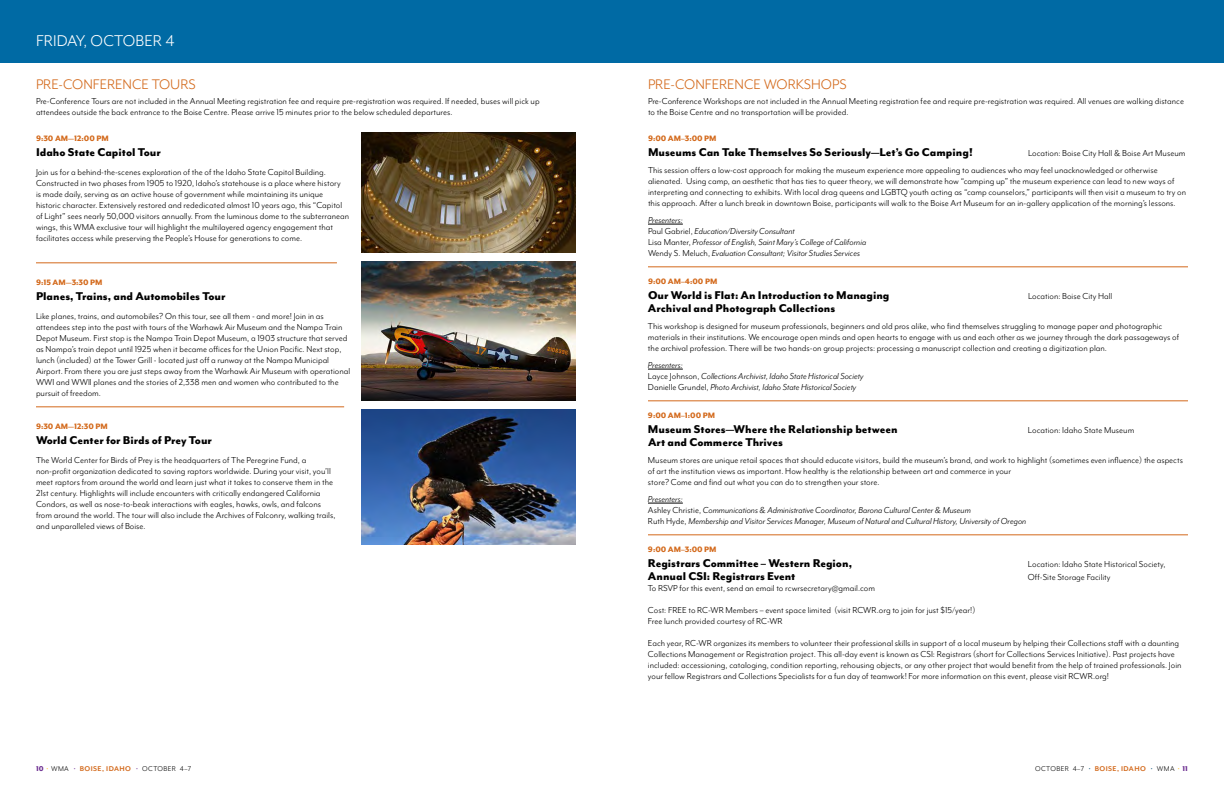
<style>
.page{position:relative;width:1224px;height:792px;background:#fff}
.page>*{position:absolute;margin:0;border:0;box-sizing:border-box;transform-origin:0 0}
.t1{font:18px "Mr Eaves Mod OT";letter-spacing:.01em;color:#fff}
.t2{font:16px "Mr Eaves Mod OT";color:#d3691b}
.t3{font:800 13px "Mr Eaves Mod OT";color:#000}
.t4{font:10px/11px "Mr Eaves Mod OT";color:#000}
.t5{font:italic 10px/11px "Mr Eaves Mod OT";color:#000}
.t6{font:800 9px "Mr Eaves Mod OT";color:#d3691b}
.t7{font:8px "Mr Eaves Mod OT";letter-spacing:.05em;color:#000}
.s1{font-style:normal}
.s2{font-weight:800;color:#6a2b8f}
.s3{color:#fdb913}
.s4{color:#6a2b8f}
.s5{font-weight:700;color:#d3691b}
.s6{color:#00496e}
</style>
<div class="page">
<div style="left:0;top:0;width:1224px;height:63px;background:#006aa4"></div>
<hr style="left:36px;top:263px;width:301px;height:1px;background:#d3691b">
<hr style="left:36px;top:407px;width:308px;height:1px;background:#d3691b">
<img style="left:361px;top:133px;width:215px;height:120px">
<img style="left:361px;top:261px;width:215px;height:140px">
<img style="left:361px;top:410px;width:215px;height:135px">
<hr style="left:648px;top:224px;width:35px;height:1px;background:#000">
<hr style="left:648px;top:369px;width:35px;height:1px;background:#000">
<hr style="left:648px;top:503px;width:35px;height:1px;background:#000">
<hr style="left:648px;top:267px;width:540px;height:1px;background:#d3691b">
<hr style="left:648px;top:401px;width:540px;height:1px;background:#d3691b">
<hr style="left:648px;top:535px;width:540px;height:1px;background:#d3691b">
<h1 class="t1" style="left:36px;top:31px;width:140px">FRIDAY, OCTOBER 4</h1>
<h2 class="t2" style="left:36px;top:76px;width:161px">PRE-CONFERENCE TOURS</h2>
<p class="t4" style="left:36px;top:96px;width:505px">Pre-Conference Tours are not included in the Annual Meeting registration fee and require pre-registration was required. If needed, buses will pick up attendees outside the back entrance to the Boise Centre. Please arrive 15 minutes prior to the below scheduled departures.</p>
<p class="t6" style="left:36px;top:134px;width:74px">9:30 AM—12:00 PM</p>
<h3 class="t3" style="left:36px;top:145px;width:126px">Idaho State Capitol Tour</h3>
<p class="t4" style="left:36px;top:167px;width:315px">Join us for a behind-the-scenes exploration of the of the Idaho State Capitol Building.<br>Constructed in two phases from 1905 to 1920, Idaho’s statehouse is a place where history<br>is made daily, serving as an active house of government while maintaining its unique historic character. Extensively restored and rededicated almost 10 years ago, this “Capitol of Light” sees nearly 50,000 visitors annually. From the luminous dome to the subterranean wings, this WMA exclusive tour will highlight the multilayered agency engagement that facilitates access while preserving the People’s House for generations to come.</p>
<p class="t6" style="left:36px;top:278px;width:68px">9:15 AM—3:30 PM</p>
<h3 class="t3" style="left:36px;top:289px;width:191px">Planes, Trains, and Automobiles Tour</h3>
<p class="t4" style="left:36px;top:311px;width:316px">Like planes, trains, and automobiles? On this tour, see all them - and more! Join in as attendees step into the past with tours of the Warhawk Air Museum and the Nampa Train Depot Museum. First stop is the Nampa Train Depot Museum, a 1903 structure that served as Nampa’s train depot until 1925 when it became offices for the Union Pacific. Next stop, lunch (included) at the Tower Grill - located just off a runway at the Nampa Municipal Airport. From there you are just steps away from the Warhawk Air Museum with operational WWI and WWII planes and the stories of 2,338 men and women who contributed to the pursuit of freedom.</p>
<p class="t6" style="left:36px;top:422px;width:73px">9:30 AM—12:30 PM</p>
<h3 class="t3" style="left:36px;top:433px;width:177px">World Center for Birds of Prey Tour</h3>
<p class="t4" style="left:36px;top:455px;width:301px">The World Center for Birds of Prey is the headquarters of The Peregrine Fund, a non-profit organization dedicated to saving raptors worldwide. During your visit, you’ll meet raptors from around the world and learn just what it takes to conserve them in the 21st century. Highlights will include encounters with critically endangered California Condors, as well as nose-to-beak interactions with eagles, hawks, owls, and falcons from around the world. The tour will also include the Archives of Falconry, walking trails, and unparalleled views of Boise.</p>
<h2 class="t2" style="left:648px;top:76px;width:200px">PRE-CONFERENCE WORKSHOPS</h2>
<p class="t4" style="left:648px;top:96px;width:538px">Pre-Conference Workshops are not included in the Annual Meeting registration fee and require pre-registration was required. All venues are walking distance to the Boise Centre and no transportation will be provided.</p>
<p class="t6" style="left:648px;top:134px;width:70px">9:00 AM–3:00 PM</p>
<h3 class="t3" style="left:648px;top:145px;width:326px">Museums Can Take Themselves So Seriously—Let’s Go Camping!</h3>
<p class="t4" style="left:648px;top:145px;width:539px;line-height:17px;text-indent:380px">Location: Boise City Hall &amp; Boise Art Museum<br>This session offers a low-cost approach for making the museum experience more appealing to audiences who may feel unacknowledged or otherwise</p>
<p class="t4" style="left:648px;top:176px;width:540px">alienated. Using camp, an aesthetic that has ties to queer theory, we will demonstrate how “camping up” the museum experience can lead to new ways of interpreting and connecting to exhibits. With local drag queens and LGBTQ youth acting as “camp counselors,” participants will then visit a museum to try on this approach. After a lunch break in downtown Boise, participants will walk to the Boise Art Museum for an in-gallery application of the morning’s lessons.</p>
<p class="t5" style="left:648px;top:215px;width:220px">Presenters:<br><span class="s1">Paul Gabriel,</span> Education/Diversity Consultant<br><span class="s1">Lisa Manter,</span> Professor of English, Saint Mary’s College of California <span class="s1">Wendy S. Meluch,</span> Evaluation Consultant; Visitor Studies Services</p>
<p class="t6" style="left:648px;top:277px;width:71px">9:00 AM–4:00 PM</p>
<h3 class="t3" style="left:648px;top:288px;width:243px">Our World is Flat: An Introduction to Managing</h3>
<p class="t4" style="left:1028px;top:291px;width:86px">Location: Boise City Hall</p>
<h3 class="t3" style="left:648px;top:301px;width:189px">Archival and Photograph Collections</h3>
<p class="t4" style="left:648px;top:321px;width:533px">This workshop is designed for museum professionals, beginners and old pros alike, who find themselves struggling to manage paper and photographic materials in their institutions. We encourage open minds and open hearts to engage with us and each other as we journey through the dark passageways of the archival profession. There will be two hands-on group projects: processing a manuscript collection and creating a digitization plan.</p>
<p class="t5" style="left:648px;top:360px;width:217px">Presenters:<br><span class="s1">Layce Johnson,</span> Collections Archivist, Idaho State Historical Society<br><span class="s1">Danielle Grundel,</span> Photo Archivist, Idaho State Historical Society</p>
<p class="t6" style="left:648px;top:411px;width:69px">9:00 AM–1:00 PM</p>
<h3 class="t3" style="left:648px;top:422px;width:251px">Museum Stores—Where the Relationship between</h3>
<p class="t4" style="left:1028px;top:425px;width:108px">Location: Idaho State Museum</p>
<h3 class="t3" style="left:648px;top:435px;width:136px">Art and Commerce Thrives</h3>
<p class="t4" style="left:648px;top:455px;width:537px">Museum stores are unique retail spaces that should educate visitors, build the museum’s brand, and work to highlight (sometimes even influence) the aspects of art the institution views as important. How healthy is the relationship between art and commerce in your<br>store? Come and find out what you can do to strengthen your store.</p>
<p class="t5" style="left:648px;top:494px;width:380px">Presenters:<br><span class="s1">Ashley Christie,</span> Communications &amp; Administrative Coordinator, Barona Cultural Center &amp; Museum<br><span class="s1">Ruth Hyde,</span> Membership and Visitor Services Manager, Museum of Natural and Cultural History, University of Oregon</p>
<p class="t6" style="left:648px;top:545px;width:70px">9:00 AM–3:00 PM</p>
<h3 class="t3" style="left:648px;top:556px;width:206px">Registrars Committee – Western Region,</h3>
<p class="t4" style="left:1028px;top:559px;width:139px">Location: Idaho State Historical Society,</p>
<h3 class="t3" style="left:648px;top:569px;width:149px">Annual CSI: Registrars Event</h3>
<p class="t4" style="left:1028px;top:572px;width:84px">Off-Site Storage Facility</p>
<p class="t4" style="left:648px;top:583px;width:229px">To RSVP for this event, send an email to rcwrsecretary@gmail.com</p>
<p class="t4" style="left:648px;top:605px;width:329px">Cost: FREE to RC-WR Members – event space limited (visit RCWR.org to join for just $15/year!)<br>Free lunch provided courtesy of RC-WR</p>
<p class="t4" style="left:648px;top:638px;width:535px">Each year, RC-WR organizes its members to volunteer their professional skills in support of a local museum by helping their Collections staff with a daunting Collections Management or Registration project. This all-day event is known as CSI: Registrars (short for Collections Services Initiative). Past projects have included: accessioning, cataloging, condition reporting, rehousing objects, or any other project that would benefit from the help of trained professionals. Join your fellow Registrars and Collections Specialists for a fun day of teamwork! For more information on this event, please visit RCWR.org!</p>
<p class="t7" style="left:36px;top:764px;width:157px"><span class="s2">10</span> <span class="s3">•</span> WMA <span class="s4">•</span> <span class="s5">BOISE, IDAHO</span> <span class="s4">•</span> OCTOBER 4–7</p>
<p class="t7" style="left:1035px;top:764px;width:154px">OCTOBER 4–7 <span class="s6">•</span> <span class="s5">BOISE, IDAHO</span> <span class="s6">•</span> WMA <span class="s3">•</span> <span class="s2">11</span></p>
</div>
